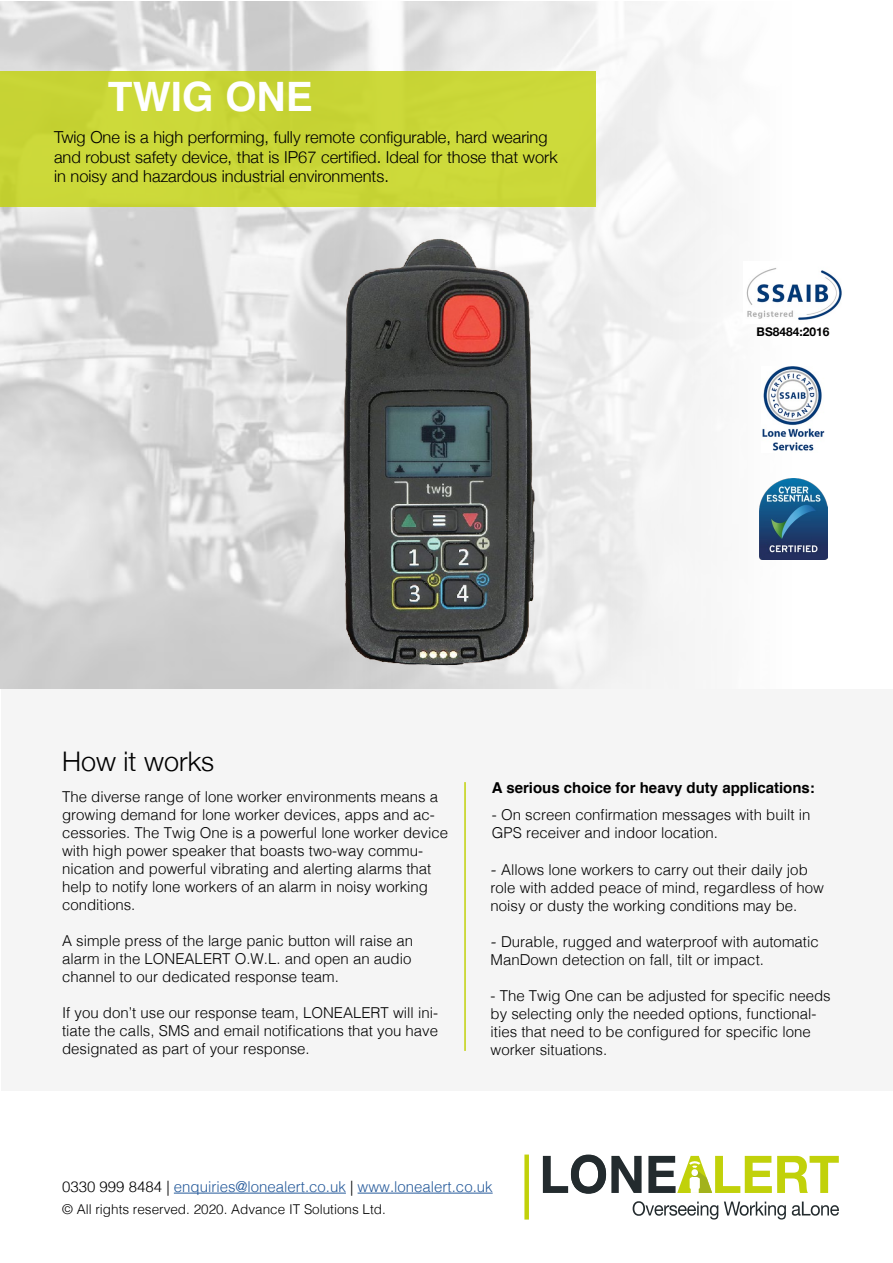
<style>
.page{position:relative;width:893px;height:1263px;background:#fff}
.page>*{position:absolute;margin:0;border:0;box-sizing:border-box;transform-origin:0 0}
.t1{font:700 40.5px "Helvetica";color:#fff}
.t2{font:300 27px "Helvetica Neue";color:#000}
.t3{font:300 16.5px/19.8px "Helvetica Neue";color:#000}
.t4{font:300 15px/18px "Helvetica";color:#000}
.t5{font:300 15px "Helvetica";color:#275b9b}
.t6{font:700 15px "Helvetica";color:#000}
.t7{font:300 13.5px "Helvetica";color:#000}
.t8{font:700 12px "Helvetica Neue";color:#000}
.s1{font-family:"Minion Pro";font-weight:400;font-size:18px}
.s2{color:#000}
</style>
<div class="page">
<img style="left:0;top:1px;width:794px;height:688px">
<div style="left:0;top:71px;width:595px;height:135px;background:#cbd839"></div>
<div style="left:2px;top:689px;width:891px;height:402px;background:#f5f5f5"></div>
<hr style="left:464px;top:782px;width:2px;height:269px;background:#c1d10a">
<svg style="left:633px;top:1201px;width:85px;height:18px"></svg>
<svg style="left:724px;top:1201px;width:62px;height:18px"></svg>
<svg style="left:792px;top:1201px;width:47px;height:15px"></svg>
<svg style="left:648px;top:1156px;width:191px;height:37px"></svg>
<svg style="left:543px;top:1154px;width:99px;height:40px"></svg>
<div style="left:524px;top:1154px;width:5px;height:65px;background:#c1d10a"></div>
<hr style="left:174px;top:1193px;width:172px;height:1px;background:#275b9b">
<hr style="left:358px;top:1193px;width:135px;height:1px;background:#275b9b">
<img style="left:330px;top:223px;width:214px;height:456px">
<img style="left:761px;top:367px;width:64px;height:85px">
<img style="left:759px;top:478px;width:68px;height:82px">
<img style="left:743px;top:261px;width:99px;height:63px">
<h1 class="t1" style="left:108px;top:64px;width:206px">TWIG ONE</h1>
<p class="t3" style="left:54px;top:126px;width:505px">Twig One is a high performing, fully remote configurable, hard wearing and robust safety device, that is IP67 certified. Ideal for those that work in noisy and hazardous industrial environments.</p>
<h2 class="t2" style="left:62px;top:739px;width:154px">How it works</h2>
<p class="t8" style="left:757px;top:322px;width:74px">BS8484:2016</p>
<p class="t4" style="left:62px;top:786px;width:387px">The diverse range of lone worker environments means a growing demand for lone worker devices, apps and ac&shy;cessories. The Twig One is a powerful lone worker device with high power speaker that boasts two-way commu&shy;nication and powerful vibrating and alerting alarms that help to notify lone workers of an alarm in noisy working conditions.</p>
<p class="t4" style="left:62px;top:930px;width:352px;text-align:justify">A simple press of the large panic button will raise an alarm in the LONEALERT O.W.L. and open an audio channel to our dedicated response team.</p>
<p class="t4" style="left:62px;top:1002px;width:378px;text-align:justify">If you don’t use our response team, LONEALERT will ini&shy;tiate the calls, SMS and email notifications that you have designated as part of your response.</p>
<p class="t6" style="left:492px;top:776px;width:324px">A serious choice for heavy duty applications:</p>
<p class="t4" style="left:492px;top:805px;width:320px">- On screen confirmation messages with built in<br>GPS receiver and indoor location.</p>
<p class="t4" style="left:491px;top:859px;width:335px"><span class="s1">-</span> Allows lone workers to carry out their daily job role with added peace of mind, regardless of how noisy or dusty the working conditions may be.</p>
<p class="t4" style="left:491px;top:931px;width:330px"><span class="s1">-</span> Durable, rugged and waterproof with automatic<br>ManDown detection on fall, tilt or impact.</p>
<p class="t4" style="left:491px;top:985px;width:342px">- The Twig One can be adjusted for specific needs by selecting only the needed options, functional&shy;ities that need to be configured for specific lone worker situations.</p>
<p class="t5" style="left:62px;top:1174px;width:432px"><span class="s2">0330 999 8484 |</span> enquiries@lonealert.co.uk <span class="s2">|</span> www.lonealert.co.uk</p>
<p class="t7" style="left:62px;top:1197px;width:325px">© All rights reserved. 2020. Advance IT Solutions Ltd.</p>
</div>
